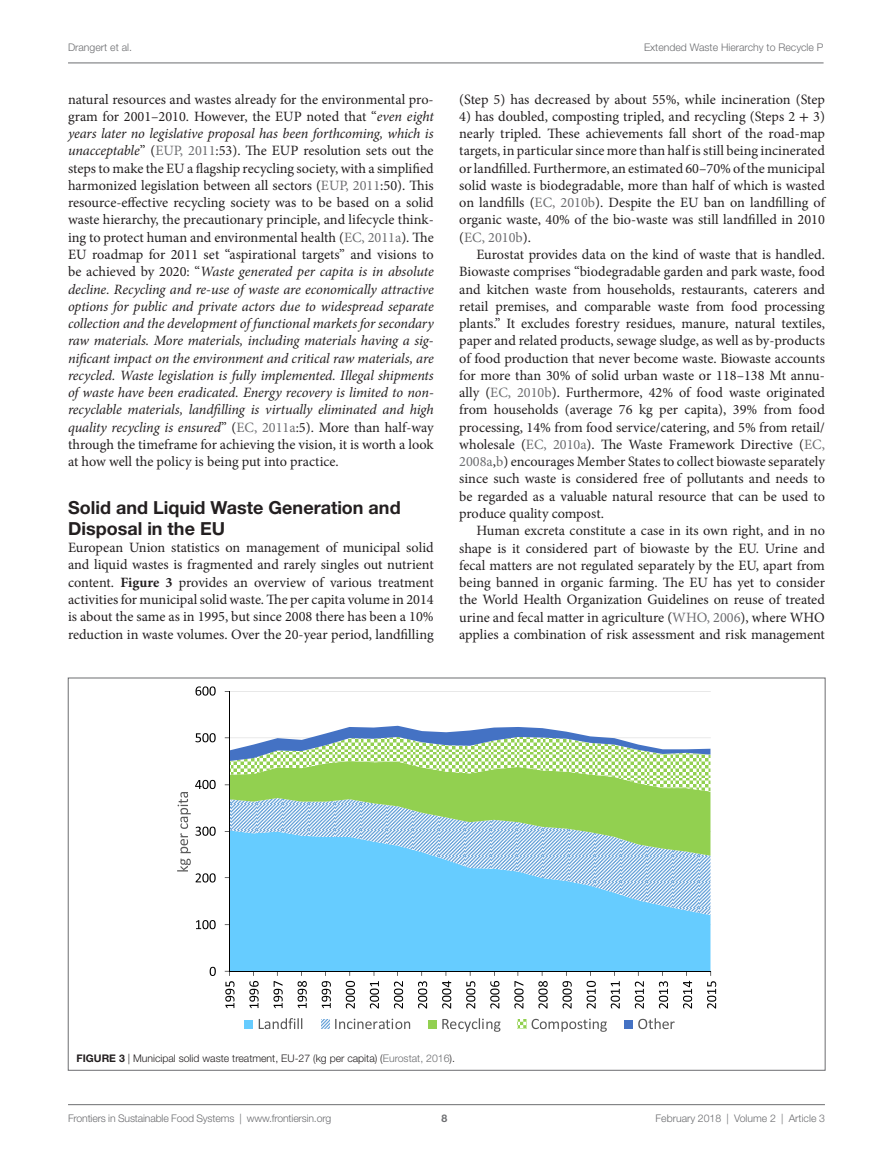
<style>
.page{position:relative;width:893px;height:1170px;background:#fff}
.page>*{position:absolute;margin:0;border:0;box-sizing:border-box;transform-origin:0 0}
.t1{font:700 18px/21px "Helvetica Neue LT Std";color:#231f20}
.t2{font:14.25px/17.2px "Minion Pro";color:#231f20;text-align:justify}
.t3{font:italic 14.25px/17.2px "Minion Pro";letter-spacing:-.01em;color:#231f20;text-align:justify}
.t4{font:300 10.5px "Helvetica Neue LT Std";color:#6c6d70}
.t5{font:300 10.5px "Helvetica Neue LT Std";color:#231f20}
.t6{font:700 10.5px "Helvetica Neue LT Std";color:#6c6d70}
.s1{font-style:normal}
.s2{font-style:normal;color:#6c6d70}
.s3{font-weight:700}
.s4{font-family:"STIX General"}
.s5{color:#6c6d70}
</style>
<div class="page">
<hr style="left:229px;top:924px;width:482px;height:1px;background:#d9d9d9">
<hr style="left:229px;top:877px;width:482px;height:1px;background:#d9d9d9">
<hr style="left:229px;top:831px;width:482px;height:1px;background:#d9d9d9">
<hr style="left:229px;top:784px;width:482px;height:1px;background:#d9d9d9">
<hr style="left:229px;top:737px;width:482px;height:1px;background:#d9d9d9">
<hr style="left:229px;top:691px;width:482px;height:1px;background:#d9d9d9">
<div style="left:230px;top:915px;width:480px;height:55px;background:#6cf"></div>
<svg style="left:230px;top:855px;width:480px;height:60px;fill:#6cf"></svg>
<svg style="left:230px;top:791px;width:480px;height:64px"></svg>
<hr style="left:229px;top:691px;width:1px;height:280px;background:#000">
<svg style="left:225px;top:725px;width:485px;height:66px"></svg>
<hr style="left:229px;top:970px;width:482px;height:1px;background:#000">
<svg style="left:225px;top:970px;width:5px;height:5px"></svg>
<svg style="left:210px;top:966px;width:6px;height:9px"></svg>
<svg style="left:196px;top:920px;width:20px;height:9px"></svg>
<svg style="left:195px;top:733px;width:21px;height:9px"></svg>
<svg style="left:196px;top:686px;width:20px;height:9px"></svg>
<svg style="left:225px;top:981px;width:10px;height:27px"></svg>
<svg style="left:249px;top:971px;width:10px;height:37px"></svg>
<svg style="left:273px;top:971px;width:10px;height:37px"></svg>
<svg style="left:298px;top:971px;width:9px;height:37px"></svg>
<svg style="left:322px;top:981px;width:9px;height:27px"></svg>
<svg style="left:346px;top:971px;width:9px;height:37px"></svg>
<svg style="left:370px;top:981px;width:9px;height:27px"></svg>
<svg style="left:394px;top:981px;width:9px;height:27px"></svg>
<svg style="left:418px;top:981px;width:9px;height:27px"></svg>
<svg style="left:442px;top:971px;width:9px;height:37px"></svg>
<svg style="left:466px;top:981px;width:9px;height:27px"></svg>
<svg style="left:490px;top:971px;width:9px;height:37px"></svg>
<svg style="left:514px;top:971px;width:10px;height:37px"></svg>
<svg style="left:538px;top:971px;width:10px;height:37px"></svg>
<svg style="left:562px;top:981px;width:10px;height:27px"></svg>
<svg style="left:587px;top:971px;width:9px;height:37px"></svg>
<svg style="left:611px;top:981px;width:9px;height:27px"></svg>
<svg style="left:635px;top:981px;width:9px;height:27px"></svg>
<svg style="left:659px;top:981px;width:9px;height:27px"></svg>
<svg style="left:683px;top:971px;width:9px;height:37px"></svg>
<svg style="left:707px;top:981px;width:9px;height:27px"></svg>
<svg style="left:177px;top:779px;width:39px;height:103px"></svg>
<div style="left:244px;top:1019px;width:9px;height:9px;background:#6cf"></div>
<svg style="left:259px;top:1018px;width:43px;height:11px"></svg>
<svg style="left:321px;top:1019px;width:8px;height:9px"></svg>
<svg style="left:335px;top:1018px;width:75px;height:11px"></svg>
<div style="left:428px;top:1019px;width:9px;height:9px;background:#92d050"></div>
<svg style="left:442px;top:1018px;width:58px;height:13px"></svg>
<svg style="left:518px;top:1019px;width:8px;height:9px"></svg>
<svg style="left:532px;top:1018px;width:75px;height:13px"></svg>
<div style="left:624px;top:1019px;width:9px;height:9px;background:#4472c4"></div>
<svg style="left:638px;top:1018px;width:37px;height:11px"></svg>
<hr style="left:68px;top:63px;width:756px;height:1px;background:#6c6d70">
<hr style="left:68px;top:1104px;width:757px;height:1px;background:#6c6d70">
<p class="t4" style="left:68px;top:41px;width:65px">Drangert et al.</p>
<p class="t4" style="left:644px;top:41px;width:181px">Extended Waste Hierarchy to Recycle P</p>
<p class="t3" style="left:68px;top:90px;width:367px"><span class="s1">natural resources and wastes already for the environmental pro&shy;gram for 2001–2010. However, the EUP noted that “</span>even eight years later no legislative proposal has been forthcoming, which is unacceptable<span class="s1">” (</span><span class="s2">EUP, 2011</span><span class="s1">:53). The EUP resolution sets out the steps to make the EU a flagship recycling society, with a simplified harmonized legislation between all sectors (</span><span class="s2">EUP, 2011</span><span class="s1">:50). This resource-effective recycling society was to be based on a solid waste hierarchy, the precautionary principle, and lifecycle think&shy;ing to protect human and environmental health (</span><span class="s2">EC, 2011a</span><span class="s1">). The EU roadmap for 2011 set “aspirational targets” and visions to be achieved by 2020: “</span>Waste generated per capita is in absolute decline. Recycling and re-use of waste are economically attractive options for public and private actors due to widespread separate collection and the development of functional markets for secondary raw materials. More materials, including materials having a sig&shy;nificant impact on the environment and critical raw materials, are recycled. Waste legislation is fully implemented. Illegal shipments of waste have been eradicated. Energy recovery is limited to non&shy;recyclable materials, landfilling is virtually eliminated and high quality recycling is ensured<span class="s1">” (</span><span class="s2">EC, 2011a</span><span class="s1">:5). More than half-way through the timeframe for achieving the vision, it is worth a look at how well the policy is being put into practice.</span></p>
<p class="t1" style="left:68px;top:496px;width:334px">Solid and Liquid Waste Generation and<br>Disposal in the EU</p>
<p class="t2" style="left:68px;top:539px;width:367px">European Union statistics on management of municipal solid and liquid wastes is fragmented and rarely singles out nutrient content. <span class="s3">Figure 3</span> provides an overview of various treatment activities for municipal solid waste. The per capita volume in 2014 is about the same as in 1995, but since 2008 there has been a 10% reduction in waste volumes. Over the 20-year period, landfilling</p>
<p class="t2" style="left:459px;top:90px;width:367px">(Step 5) has decreased by about 55%, while incineration (Step</p>
<p class="t2" style="left:459px;top:108px;width:367px">4) has doubled, composting tripled, and recycling (Steps 2 <span class="s4">+</span> 3) nearly tripled. These achievements fall short of the road-map targets, in particular since more than half is still being incinerated or landfilled. Furthermore, an estimated 60–70% of the municipal solid waste is biodegradable, more than half of which is wasted on landfills (<span class="s5">EC, 2010b</span>). Despite the EU ban on landfilling of organic waste, 40% of the bio-waste was still landfilled in 2010 (<span class="s5">EC, 2010b</span>).</p>
<p class="t2" style="left:459px;top:246px;width:367px;text-indent:17px">Eurostat provides data on the kind of waste that is handled.<br>Biowaste comprises “biodegradable garden and park waste, food and kitchen waste from households, restaurants, caterers and retail premises, and comparable waste from food processing plants.” It excludes forestry residues, manure, natural textiles, paper and related products, sewage sludge, as well as by-products of food production that never become waste. Biowaste accounts for more than 30% of solid urban waste or 118–138 Mt annu&shy;ally (<span class="s5">EC, 2010b</span>). Furthermore, 42% of food waste originated from households (average 76 kg per capita), 39% from food processing, 14% from food service/catering, and 5% from retail/ wholesale (<span class="s5">EC, 2010a</span>). The Waste Framework Directive (<span class="s5">EC, 2008a</span>,<span class="s5">b</span>) encourages Member States to collect biowaste separately since such waste is considered free of pollutants and needs to be regarded as a valuable natural resource that can be used to produce quality compost.</p>
<p class="t2" style="left:459px;top:522px;width:367px;text-indent:17px">Human excreta constitute a case in its own right, and in no shape is it considered part of biowaste by the EU. Urine and fecal matters are not regulated separately by the EU, apart from being banned in organic farming. The EU has yet to consider the World Health Organization Guidelines on reuse of treated urine and fecal matter in agriculture (<span class="s5">WHO, 2006</span>), where WHO applies a combination of risk assessment and risk management</p>
<p class="t5" style="left:77px;top:1051px;width:380px"><span class="s3">Figu re 3</span> | Municipal solid waste treatment, EU-27 (kg per capita) (<span class="s5">Eurostat, 2016</span>).</p>
<p class="t4" style="left:68px;top:1111px;width:265px">Frontiers in Sustainable Food Systems | www.frontiersin.org</p>
<p class="t4" style="left:656px;top:1111px;width:171px">February 2018 | Volume 2 | Article 3</p>
<p class="t6" style="left:441px;top:1111px;width:7px">8</p>
</div>
